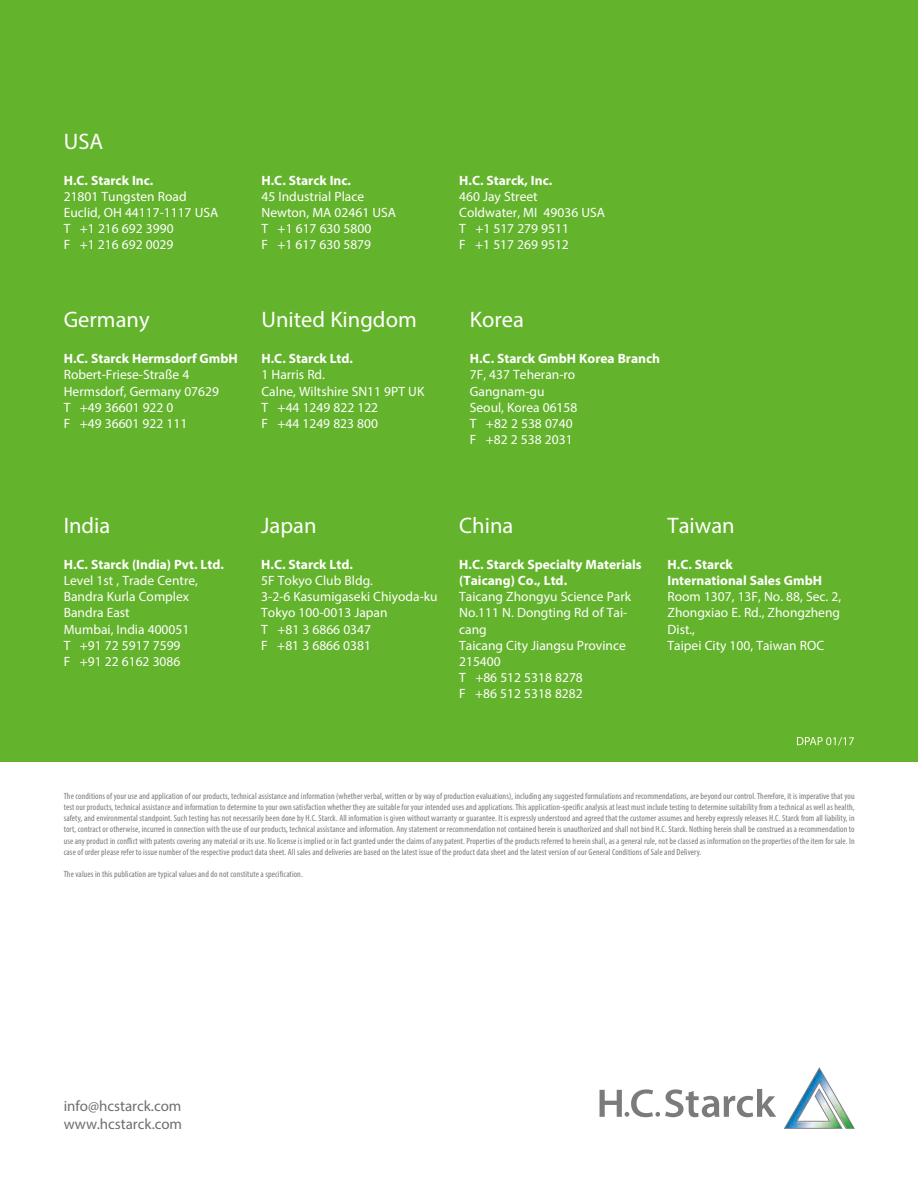
<style>
.page{position:relative;width:918px;height:1188px;background:#fff}
.page>*{position:absolute;margin:0;border:0;box-sizing:border-box;transform-origin:0 0}
.t1{font:22.5px "Myriad Pro";color:#fff}
.t2{font:15px/18px "Myriad Pro";color:#6f6f6e}
.t3{font:13.5px/16.2px "Myriad Pro";color:#fff}
.t4{font:700 13.5px/16.2px "Myriad Pro";color:#fff}
.t5{font:12px "Myriad Pro";color:#fff}
.t6{font:condensed 9px/11.2px "Myriad Pro";letter-spacing:.01em;color:#7b7b7a;text-align:justify}
</style>
<div class="page">
<div style="left:0;top:0;width:918px;height:745px;background:#64b32c"></div>
<div style="left:0;top:720px;width:918px;height:42px;background:#64b32c"></div>
<svg style="left:600px;top:1089px;width:176px;height:28px"></svg>
<img style="left:784px;top:1067px;width:71px;height:62px">
<h1 class="t1" style="left:64px;top:127px;width:41px">USA</h1>
<h3 class="t4" style="left:64px;top:171px;width:91px">H.C. Starck Inc.</h3>
<h3 class="t3" style="left:64px;top:188px;width:156px">21801 Tungsten Road<br>Euclid, OH 44117-1117 USA<br>T +1 216 692 3990<br>F +1 216 692 0029</h3>
<h3 class="t4" style="left:261px;top:171px;width:91px">H.C. Starck Inc.</h3>
<h3 class="t3" style="left:261px;top:188px;width:136px">45 Industrial Place<br>Newton, MA 02461 USA<br>T +1 617 630 5800<br>F +1 617 630 5879</h3>
<h1 class="t1" style="left:64px;top:306px;width:87px">Germany</h1>
<h3 class="t4" style="left:64px;top:350px;width:176px">H.C. Starck Hermsdorf GmbH</h3>
<h3 class="t3" style="left:64px;top:367px;width:157px">Robert-Friese-Straße 4<br>Hermsdorf, Germany 07629<br>T +49 36601 922 0<br>F +49 36601 922 111</h3>
<h1 class="t1" style="left:261px;top:306px;width:157px">United Kingdom</h1>
<h3 class="t4" style="left:261px;top:350px;width:93px">H.C. Starck Ltd.</h3>
<h3 class="t3" style="left:261px;top:367px;width:164px">1 Harris Rd.<br>Calne, Wiltshire SN11 9PT UK<br>T +44 1249 822 122<br>F +44 1249 823 800</h3>
<h3 class="t4" style="left:459px;top:171px;width:95px">H.C. Starck, Inc.</h3>
<h3 class="t3" style="left:459px;top:188px;width:147px">460 Jay Street<br>Coldwater, MI 49036 USA<br>T +1 517 279 9511<br>F +1 517 269 9512</h3>
<h1 class="t1" style="left:470px;top:306px;width:56px">Korea</h1>
<h3 class="t4" style="left:470px;top:350px;width:192px">H.C. Starck GmbH Korea Branch</h3>
<h3 class="t3" style="left:470px;top:367px;width:109px">7F, 437 Teheran-ro<br>Gangnam-gu<br>Seoul, Korea 06158<br>T +82 2 538 0740<br>F +82 2 538 2031</h3>
<h1 class="t1" style="left:261px;top:511px;width:57px">Japan</h1>
<h1 class="t1" style="left:459px;top:511px;width:56px">China</h1>
<h1 class="t1" style="left:64px;top:511px;width:48px">India</h1>
<h1 class="t1" style="left:668px;top:511px;width:69px">Taiwan</h1>
<h3 class="t4" style="left:459px;top:556px;width:184px">H.C. Starck Specialty Materials (Taicang) Co., Ltd.</h3>
<h3 class="t3" style="left:459px;top:588px;width:173px">Taicang Zhongyu Science Park<br>No.111 N. Dongting Rd of Tai&shy;cang<br>Taicang City Jiangsu Province<br>215400<br>T +86 512 5318 8278<br>F +86 512 5318 8282</h3>
<h3 class="t4" style="left:668px;top:556px;width:156px">H.C. Starck<br>International Sales GmbH</h3>
<h3 class="t3" style="left:668px;top:588px;width:175px">Room 1307, 13F, No. 88, Sec. 2,<br>Zhongxiao E. Rd., Zhongzheng<br>Dist.,<br>Taipei City 100, Taiwan ROC</h3>
<h3 class="t4" style="left:64px;top:556px;width:162px">H.C. Starck (India) Pvt. Ltd.</h3>
<h3 class="t3" style="left:64px;top:572px;width:136px">Level 1st , Trade Centre,<br>Bandra Kurla Complex<br>Bandra East<br>Mumbai, India 400051<br>T +91 72 5917 7599<br>F +91 22 6162 3086</h3>
<h3 class="t4" style="left:261px;top:556px;width:93px">H.C. Starck Ltd.</h3>
<h3 class="t3" style="left:261px;top:572px;width:178px">5F Tokyo Club Bldg.<br>3-2-6 Kasumigaseki Chiyoda-ku<br>Tokyo 100-0013 Japan<br>T +81 3 6866 0347<br>F +81 3 6866 0381</h3>
<h3 class="t5" style="left:796px;top:734px;width:60px">DPAP 01/17</h3>
<p class="t6" style="left:64px;top:790px;width:792px">The conditions of your use and application of our products, technical assistance and information (whether verbal, written or by way of production evaluations), including any suggested formulations and recommendations, are beyond our control. Therefore, it is imperative that you test our products, technical assistance and information to determine to your own satisfaction whether they are suitable for your intended uses and applications. This application-specific analysis at least must include testing to determine suitability from a technical as well as health, safety, and environmental standpoint. Such testing has not necessarily been done by H.C. Starck. All information is given without warranty or guarantee. It is expressly understood and agreed that the customer assumes and hereby expressly releases H.C. Starck from all liability, in tort, contract or otherwise, incurred in connection with the use of our products, technical assistance and information. Any statement or recommendation not contained herein is unauthorized and shall not bind H.C. Starck. Nothing herein shall be construed as a recommendation to use any product in conflict with patents covering any material or its use. No license is implied or in fact granted under the claims of any patent. Properties of the products referred to herein shall, as a general rule, not be classed as information on the properties of the item for sale. In case of order please refer to issue number of the respective product data sheet. All sales and deliveries are based on the latest issue of the product data sheet and the latest version of our General Conditions of Sale and Delivery.</p>
<p class="t6" style="left:64px;top:869px;width:241px">The values in this publication are typical values and do not constitute a specification.</p>
<h2 class="t2" style="left:64px;top:1097px;width:120px">info@hcstarck.com www.hcstarck.com</h2>
</div>
